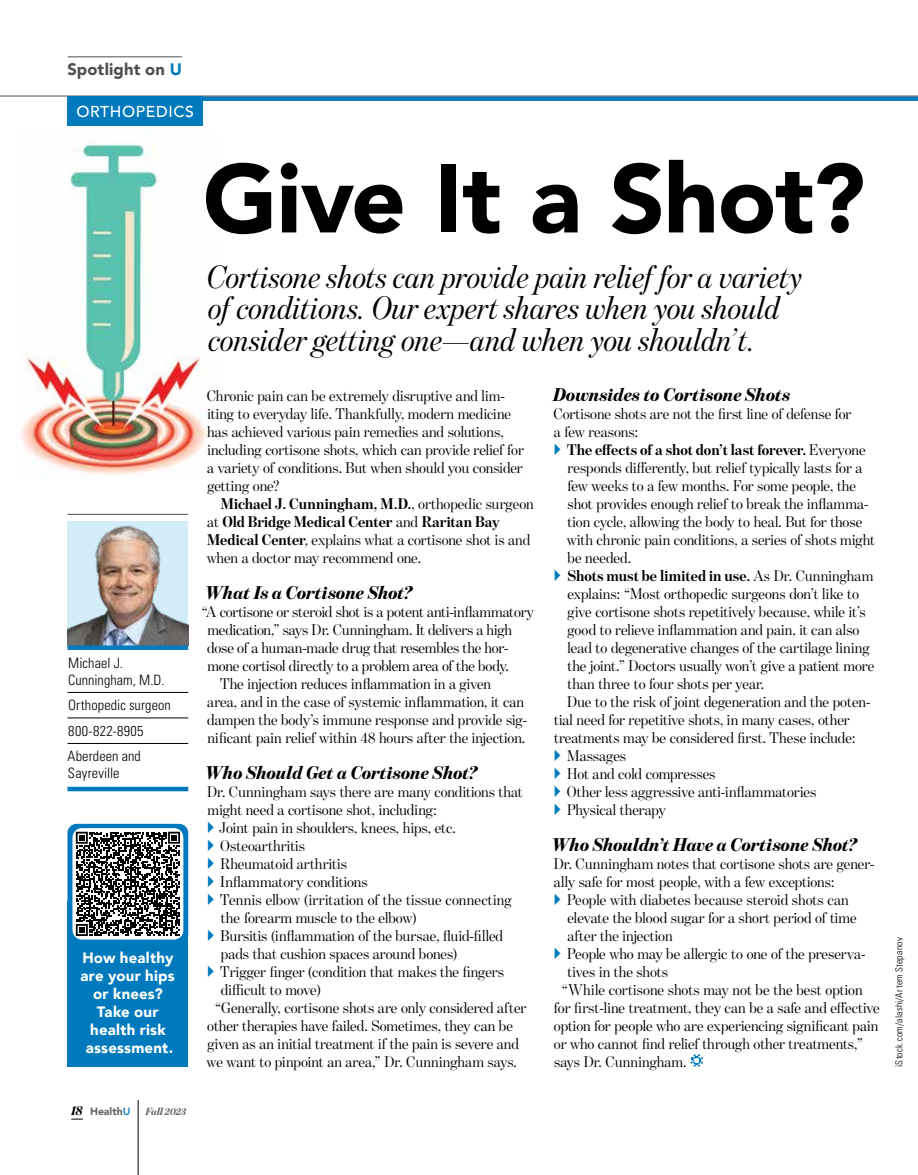
<style>
.page{position:relative;width:918px;height:1175px;background:#fff}
.page>*{position:absolute;margin:0;border:0;box-sizing:border-box;transform-origin:0 0}
.t1{font:900 96px "Avenir";letter-spacing:-.01em;color:#000}
.t2{font:italic 33px/31.5px "Benton Mod Disp";letter-spacing:-.005em;color:#000}
.t3{font:italic 900 18.75px "Benton Mod Disp";color:#000}
.t4{font:900 16.5px "Avenir LT Std";letter-spacing:.005em;color:#4e4f53}
.t5{font:15.75px/18px "Benton Mod Disp";color:#000}
.t6{font:700 15.75px "Benton Mod Disp";color:#000}
.t7{font:500 15.75px "Avenir";letter-spacing:.04em;color:#fff}
.t8{font:900 15px/18px "Avenir";letter-spacing:.01em;color:#fff;text-align:center}
.t9{font:300 condensed 14.25px/25.5px "Univers LT Std";letter-spacing:.01em;color:#000}
.t10{font:900 10.5px "Avenir";letter-spacing:-.005em;color:#636466}
.t11{font:italic 900 10.5px "Benton Mod Disp";letter-spacing:-.015em;color:#636466}
.t12{font:300 condensed 9.75px "Univers LT Std";letter-spacing:.025em;color:#000}
.s1{color:#007abd}
.s2{font-family:"Benton Mod Disp";font-style:italic;font-size:13.5px;color:#000}
.s3{color:#3490c9}
.s4{font-weight:700}
.s5{font-weight:400}
</style>
<div class="page">
<div style="left:68px;top:96px;width:850px;height:5px;background:#007abd"></div>
<hr style="left:0;top:96px;width:918px;height:1px;background:#4e4f53">
<div style="left:68px;top:97px;width:135px;height:29px;background:#007abd"></div>
<img style="left:20px;top:142px;width:187px;height:333px">
<svg style="left:71px;top:1118px;width:12px;height:1px"></svg>
<hr style="left:138px;top:1100px;width:1px;height:74px;background:#000">
<hr style="left:68px;top:56px;width:114px;height:1px;background:#4e4f53">
<svg style="left:690px;top:1054px;width:13px;height:12px"></svg>
<div style="left:68px;top:823px;width:120px;height:121px;background:#007abd;border-radius:9px"></div>
<div style="left:68px;top:901px;width:120px;height:165px;background:#007abd"></div>
<svg style="left:73px;top:828px;width:110px;height:111px;background:#777878"></svg>
<img style="left:68px;top:521px;width:120px;height:124px">
<div style="left:68px;top:645px;width:120px;height:5px;background:#007abd"></div>
<hr style="left:68px;top:514px;width:120px;height:1px;background:#4e4f53">
<div style="left:68px;top:786px;width:120px;height:5px;background:#007abd"></div>
<hr style="left:68px;top:692px;width:120px;height:1px;background:#000">
<hr style="left:68px;top:717px;width:120px;height:1px;background:#000">
<hr style="left:68px;top:743px;width:120px;height:1px;background:#000">
<p class="t4" style="left:68px;top:59px;width:116px">Spotlight on <span class="s1">U</span></p>
<p class="t7" style="left:76px;top:98px;width:119px">ORTHOPEDICS</p>
<p class="t9" style="left:68px;top:655px;width:98px;line-height:16.5px">Michael J.<br>Cunningham, M.D.</p>
<p class="t9" style="left:67px;top:692px;width:105px">Orthopedic surgeon<br>800-822-8905<br>Aberdeen and</p>
<p class="t9" style="left:68px;top:760px;width:53px">Sayreville</p>
<p class="t8" style="left:81px;top:948px;width:96px">How healthy are your hips or knees?<br>Take our health risk assessment.</p>
<p class="t10" style="left:71px;top:1101px;width:61px"><span class="s2">18</span> Health<span class="s3">U</span></p>
<p class="t11" style="left:146px;top:1105px;width:42px">Fall 2023</p>
<h1 class="t1" style="left:203px;top:117px;width:664px">Give It a Shot?</h1>
<h2 class="t2" style="left:207px;top:261px;width:597px">Cortisone shots can provide pain relief for a variety of conditions. Our expert shares when you should consider getting one—and when you shouldn’t.</h2>
<p class="t5" style="left:207px;top:386px;width:319px">Chronic pain can be extremely disruptive and lim&shy;iting to everyday life. Thankfully, modern medicine has achieved various pain remedies and solutions, including cortisone shots, which can provide relief for a variety of conditions. But when should you consider getting one?</p>
<p class="t5" style="left:207px;top:494px;width:328px;text-indent:14px"><span class="s4">Michael J. Cunningham, M.D.</span>, orthopedic surgeon at <span class="s4">Old Bridge Medical Center</span> and <span class="s4">Raritan Bay Medical Center</span>, explains what a cortisone shot is and when a doctor may recommend one.</p>
<p class="t3" style="left:205px;top:582px;width:209px">What Is a Cortisone Shot?</p>
<p class="t5" style="left:202px;top:602px;width:334px">“A cortisone or steroid shot is a potent anti-inflammatory</p>
<p class="t5" style="left:207px;top:620px;width:306px">medication,” says Dr. Cunningham. It delivers a high</p>
<p class="t5" style="left:207px;top:638px;width:303px">dose of a human-made drug that resembles the hor-</p>
<p class="t5" style="left:207px;top:656px;width:303px">mone cortisol directly to a problem area of the body.</p>
<p class="t5" style="left:220px;top:674px;width:272px">The injection reduces inflammation in a given</p>
<p class="t5" style="left:207px;top:692px;width:318px">area, and in the case of systemic inflammation, it can</p>
<p class="t5" style="left:207px;top:710px;width:322px">dampen the body’s immune response and provide sig-</p>
<p class="t5" style="left:207px;top:728px;width:319px">nificant pain relief within 48 hours after the injection.</p>
<p class="t3" style="left:205px;top:762px;width:274px">Who Should Get a Cortisone Shot?</p>
<p class="t5" style="left:207px;top:782px;width:317px">Dr. Cunningham says there are many conditions that</p>
<p class="t5" style="left:207px;top:800px;width:231px">might need a cortisone shot, including:</p>
<p class="t5" style="left:219px;top:818px;width:238px">Joint pain in shoulders, knees, hips, etc.</p>
<p class="t5" style="left:220px;top:836px;width:86px">Osteoarthritis</p>
<p class="t5" style="left:221px;top:854px;width:128px">Rheumatoid arthritis</p>
<p class="t5" style="left:220px;top:872px;width:149px">Inflammatory conditions</p>
<p class="t5" style="left:220px;top:890px;width:293px">Tennis elbow (irritation of the tissue connecting</p>
<p class="t5" style="left:221px;top:908px;width:197px">the forearm muscle to the elbow)</p>
<p class="t5" style="left:221px;top:926px;width:284px">Bursitis (inflammation of the bursae, fluid-filled</p>
<p class="t5" style="left:221px;top:944px;width:238px">pads that cushion spaces around bones)</p>
<p class="t5" style="left:220px;top:962px;width:285px">Trigger finger (condition that makes the fingers</p>
<p class="t5" style="left:221px;top:980px;width:102px">difficult to move)</p>
<p class="t5" style="left:215px;top:998px;width:313px">“Generally, cortisone shots are only considered after</p>
<p class="t5" style="left:207px;top:1016px;width:307px">other therapies have failed. Sometimes, they can be</p>
<p class="t5" style="left:207px;top:1034px;width:313px">given as an initial treatment if the pain is severe and</p>
<p class="t5" style="left:207px;top:1052px;width:312px">we want to pinpoint an area,” Dr. Cunningham says.</p>
<p class="t3" style="left:554px;top:384px;width:239px">Downsides to Cortisone Shots</p>
<p class="t5" style="left:553px;top:404px;width:300px">Cortisone shots are not the first line of defense for a few reasons:</p>
<p class="t6" style="left:567px;top:441px;width:300px">The effects of a shot don’t last forever. <span class="s5">Everyone</span></p>
<p class="t5" style="left:568px;top:458px;width:296px">responds differently, but relief typically lasts for a</p>
<p class="t5" style="left:567px;top:476px;width:290px">few weeks to a few months. For some people, the</p>
<p class="t5" style="left:568px;top:494px;width:302px">shot provides enough relief to break the inflamma-</p>
<p class="t5" style="left:568px;top:512px;width:296px">tion cycle, allowing the body to heal. But for those</p>
<p class="t5" style="left:567px;top:530px;width:310px">with chronic pain conditions, a series of shots might</p>
<p class="t5" style="left:568px;top:548px;width:65px">be needed.</p>
<p class="t6" style="left:567px;top:567px;width:307px">Shots must be limited in use. <span class="s5">As Dr. Cunningham</span></p>
<p class="t5" style="left:567px;top:584px;width:293px">explains: “Most orthopedic surgeons don’t like to</p>
<p class="t5" style="left:568px;top:602px;width:300px">give cortisone shots repetitively because, while it’s</p>
<p class="t5" style="left:568px;top:620px;width:294px">good to relieve inflammation and pain, it can also</p>
<p class="t5" style="left:567px;top:638px;width:304px">lead to degenerative changes of the cartilage lining</p>
<p class="t5" style="left:568px;top:656px;width:308px">the joint.” Doctors usually won’t give a patient more</p>
<p class="t5" style="left:568px;top:674px;width:198px">than three to four shots per year.</p>
<p class="t5" style="left:567px;top:692px;width:305px">Due to the risk of joint degeneration and the poten-</p>
<p class="t5" style="left:554px;top:710px;width:297px">tial need for repetitive shots, in many cases, other</p>
<p class="t5" style="left:554px;top:728px;width:303px">treatments may be considered first. These include:</p>
<p class="t5" style="left:567px;top:746px;width:61px">Massages</p>
<p class="t5" style="left:567px;top:764px;width:150px">Hot and cold compresses</p>
<p class="t5" style="left:567px;top:782px;width:251px">Other less aggressive anti-inflammatories</p>
<p class="t5" style="left:567px;top:800px;width:100px">Physical therapy</p>
<p class="t3" style="left:552px;top:834px;width:307px">Who Shouldn’t Have a Cortisone Shot?</p>
<p class="t5" style="left:554px;top:854px;width:322px">Dr. Cunningham notes that cortisone shots are gener-</p>
<p class="t5" style="left:554px;top:872px;width:282px">ally safe for most people, with a few exceptions:</p>
<p class="t5" style="left:567px;top:890px;width:283px">People with diabetes because steroid shots can</p>
<p class="t5" style="left:567px;top:908px;width:291px">elevate the blood sugar for a short period of time</p>
<p class="t5" style="left:567px;top:926px;width:107px">after the injection</p>
<p class="t5" style="left:567px;top:944px;width:300px">People who may be allergic to one of the preserva-</p>
<p class="t5" style="left:568px;top:962px;width:102px">tives in the shots</p>
<p class="t5" style="left:562px;top:980px;width:302px">“While cortisone shots may not be the best option</p>
<p class="t5" style="left:554px;top:998px;width:327px">for first-line treatment, they can be a safe and effective</p>
<p class="t5" style="left:554px;top:1016px;width:326px">option for people who are experiencing significant pain</p>
<p class="t5" style="left:554px;top:1034px;width:310px">or who cannot find relief through other treatments,”</p>
<p class="t5" style="left:554px;top:1052px;width:134px">says Dr. Cunningham.</p>
<p class="t12" style="left:893px;top:1066px;width:131px;rotate:-90deg">iStock.com/alashi/Artem Stepanov</p>
</div>
